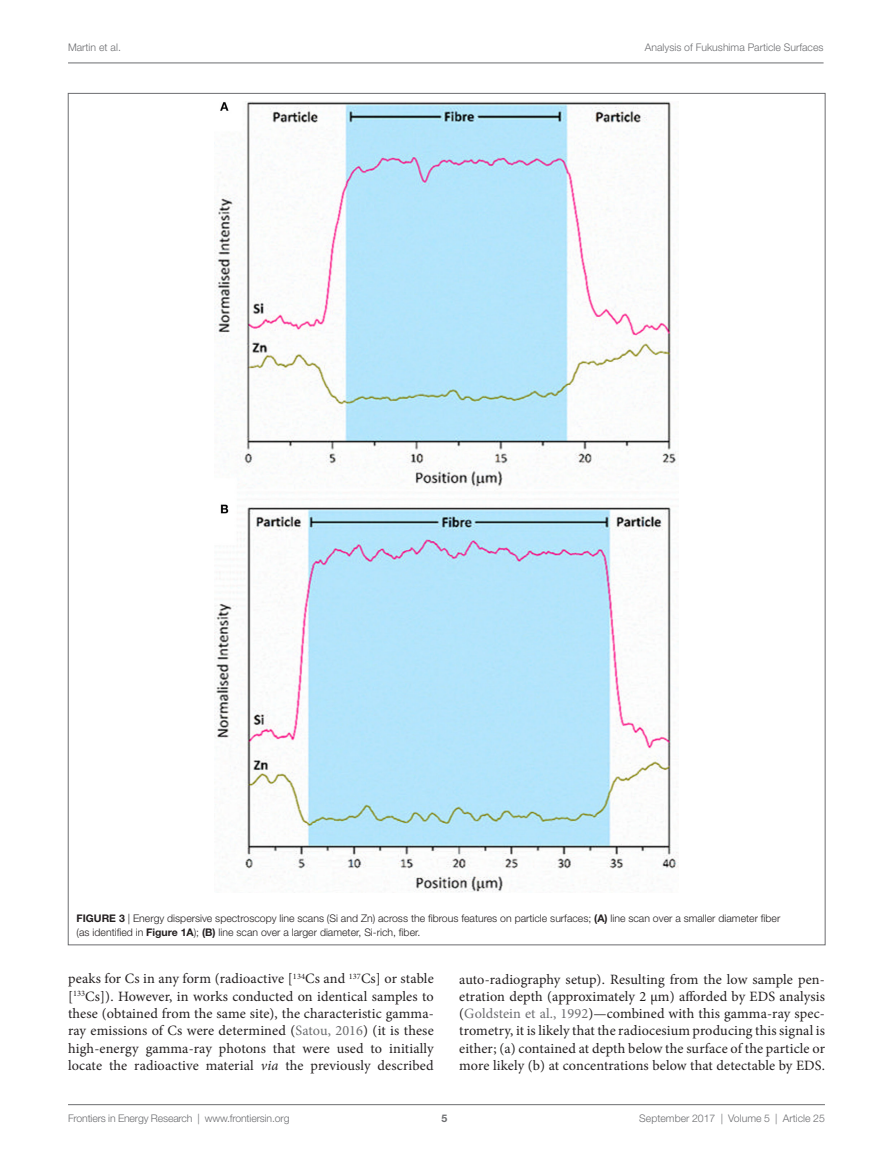
<style>
.page{position:relative;width:893px;height:1170px;background:#fff}
.page>*{position:absolute;margin:0;border:0;box-sizing:border-box;transform-origin:0 0}
.t1{font:14.25px/17.2px "Minion Pro";letter-spacing:.01em;color:#231f20;text-align:justify}
.t2{font:300 10.5px/14.2px "Helvetica Neue LT Std";color:#231f20}
.t3{font:300 10.5px "Helvetica Neue LT Std";color:#6c6d70}
.t4{font:700 10.5px "Helvetica Neue LT Std";color:#6c6d70}
.s1{font-weight:700}
.s2{color:#6c6d70}
.s3{font-style:italic}
</style>
<div class="page">
<img style="left:215px;top:102px;width:464px;height:790px">
<hr style="left:68px;top:1104px;width:757px;height:1px;background:#6c6d70">
<hr style="left:68px;top:63px;width:755px;height:1px;background:#6c6d70">
<p class="t3" style="left:68px;top:41px;width:54px">Martin et al.</p>
<p class="t3" style="left:645px;top:41px;width:180px">Analysis of Fukushima Particle Surfaces</p>
<p class="t2" style="left:77px;top:911px;width:705px"><span class="s1">Figure 3</span> | Energy dispersive spectroscopy line scans (Si and Zn) across the fibrous features on particle surfaces; <span class="s1">(A)</span> line scan over a smaller diameter fiber (as identified in <span class="s1">Figure 1A</span>); <span class="s1">(B)</span> line scan over a larger diameter, Si-rich, fiber.</p>
<p class="t1" style="left:68px;top:970px;width:367px">peaks for Cs in any form (radioactive [<sup>134</sup>Cs and <sup>137</sup>Cs] or stable [<sup>133</sup>Cs]). However, in works conducted on identical samples to these (obtained from the same site), the characteristic gamma&shy;ray emissions of Cs were determined (<span class="s2">Satou, 2016</span>) (it is these high-energy gamma-ray photons that were used to initially locate the radioactive material <span class="s3">via</span> the previously described</p>
<p class="t1" style="left:459px;top:970px;width:367px">auto-radiography setup). Resulting from the low sample pen&shy;etration depth (approximately 2 µm) afforded by EDS analysis (<span class="s2">Goldstein et al., 1992</span>)—combined with this gamma-ray spec&shy;trometry, it is likely that the radiocesium producing this signal is either; (a) contained at depth below the surface of the particle or more likely (b) at concentrations below that detectable by EDS.</p>
<p class="t3" style="left:68px;top:1111px;width:223px">Frontiers in Energy Research | www.frontiersin.org</p>
<p class="t3" style="left:639px;top:1111px;width:187px">September 2017 | Volume 5 | Article 25</p>
<p class="t4" style="left:441px;top:1111px;width:7px">5</p>
</div>
